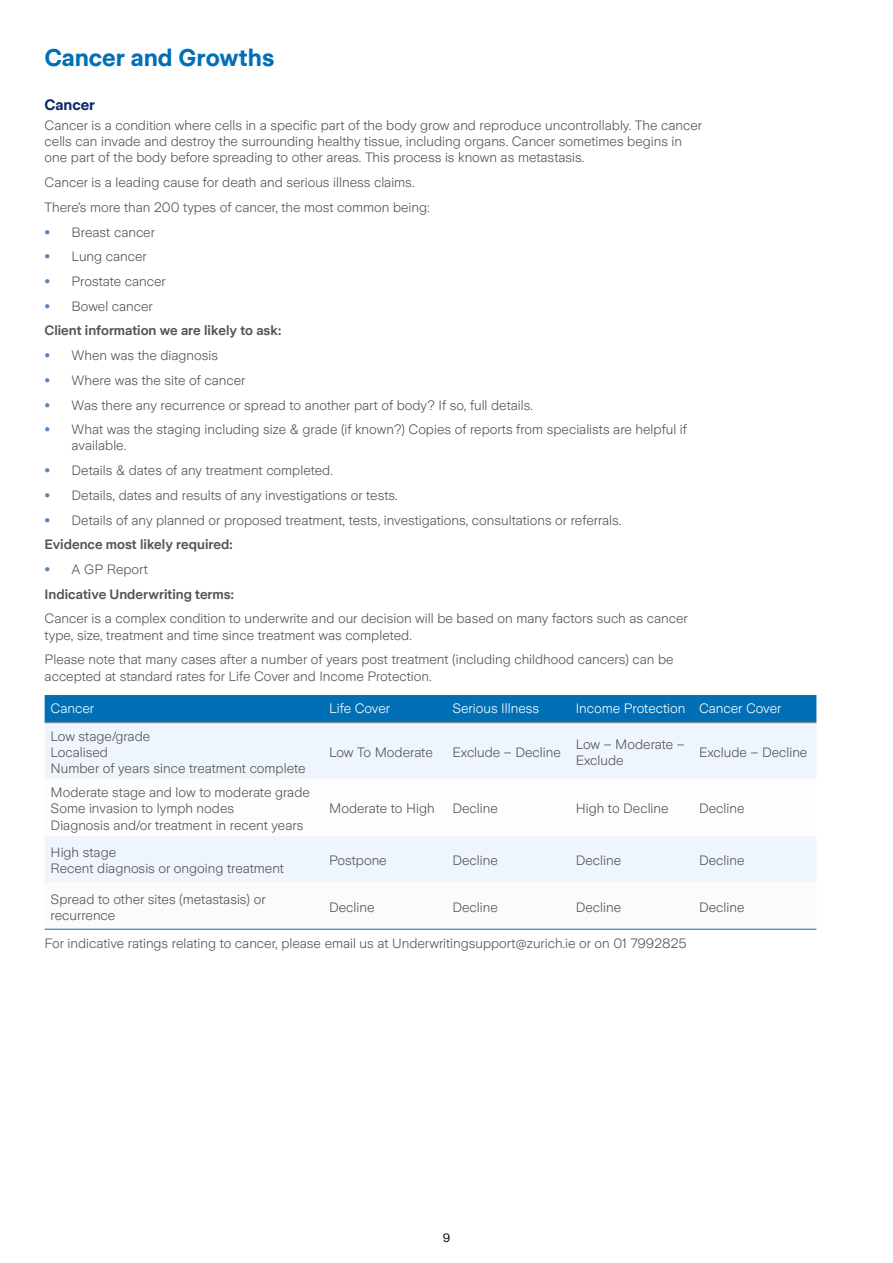
<style>
.page{position:relative;width:893px;height:1263px;background:#fff}
.page>*{position:absolute;margin:0;border:0;box-sizing:border-box;transform-origin:0 0}
.t1{font:700 24px "Zurich Sans";color:#006fb6}
.t2{font:700 15px "Zurich Sans";color:#0c2a64}
.t3{font:300 13.5px/16.2px "Zurich Sans";color:#535454}
.t4{font:600 13.5px/24.8px "Zurich Sans";color:#535454}
.t5{font:300 13.5px "Zurich Sans";color:#fff}
.t6{font:12px "Zurich Sans";color:#000}
.s1{font-weight:700;color:#4e86c4}
.s2{font-weight:300}
.s3{font-weight:600}
</style>
<div class="page">
<div style="left:45px;top:695px;width:771px;height:27px;background:#006fb6"></div>
<div style="left:45px;top:723px;width:771px;height:159px;background:#eff5fc"></div>
<svg style="left:45px;top:779px;width:771px;height:57px"></svg>
<svg style="left:45px;top:928px;width:771px;height:1px"></svg>
<hr style="left:45px;top:722px;width:278px;height:1px;background:#818383">
<hr style="left:323px;top:722px;width:123px;height:1px;background:#818383">
<hr style="left:446px;top:722px;width:124px;height:1px;background:#818383">
<hr style="left:570px;top:722px;width:123px;height:1px;background:#818383">
<hr style="left:693px;top:722px;width:123px;height:1px;background:#818383">
<hr style="left:45px;top:929px;width:278px;height:1px;background:#006fb6">
<hr style="left:323px;top:929px;width:123px;height:1px;background:#006fb6">
<hr style="left:446px;top:929px;width:124px;height:1px;background:#006fb6">
<hr style="left:570px;top:929px;width:123px;height:1px;background:#006fb6">
<hr style="left:693px;top:929px;width:123px;height:1px;background:#006fb6">
<h1 class="t1" style="left:45px;top:45px;width:231px">Cancer and Growths</h1>
<p class="t2" style="left:45px;top:96px;width:52px">Cancer</p>
<p class="t3" style="left:45px;top:118px;width:659px">Cancer is a condition where cells in a specific part of the body grow and reproduce uncontrollably. The cancer cells can invade and destroy the surrounding healthy tissue, including organs. Cancer sometimes begins in one part of the body before spreading to other areas. This process is known as metastasis.</p>
<p class="t3" style="left:45px;top:170px;width:387px;line-height:24.8px">Cancer is a leading cause for death and serious illness claims.<br>There’s more than 200 types of cancer, the most common being:</p>
<p class="t3" style="left:45px;top:224px;width:112px"><span class="s1">•</span> Breast cancer</p>
<p class="t3" style="left:45px;top:249px;width:104px"><span class="s1">•</span> Lung cancer</p>
<p class="t3" style="left:45px;top:273px;width:123px"><span class="s1">•</span> Prostate cancer</p>
<p class="t4" style="left:45px;top:294px;width:238px"><span class="s1">•</span> <span class="s2">Bowel cancer<br></span>Client information we are likely to ask:</p>
<p class="t3" style="left:45px;top:348px;width:175px"><span class="s1">•</span> When was the diagnosis</p>
<p class="t3" style="left:45px;top:372px;width:202px"><span class="s1">•</span> Where was the site of cancer</p>
<p class="t3" style="left:45px;top:397px;width:490px"><span class="s1">•</span> Was there any recurrence or spread to another part of body? If so, full details.</p>
<p class="t3" style="left:72px;top:422px;width:617px;text-indent:-27px"><span class="s1">•</span> What was the staging including size &amp; grade (if known?) Copies of reports from specialists are helpful if available.</p>
<p class="t3" style="left:45px;top:463px;width:290px"><span class="s1">•</span> Details &amp; dates of any treatment completed.</p>
<p class="t3" style="left:45px;top:487px;width:355px"><span class="s1">•</span> Details, dates and results of any investigations or tests.</p>
<p class="t3" style="left:45px;top:508px;width:578px;line-height:24.8px"><span class="s1">•</span> Details of any planned or proposed treatment, tests, investigations, consultations or referrals.<br><span class="s3">Evidence most likely required:</span></p>
<p class="t4" style="left:45px;top:557px;width:191px"><span class="s1">•</span> <span class="s2">A GP Report<br></span>Indicative Underwriting terms:</p>
<p class="t3" style="left:45px;top:611px;width:645px">Cancer is a complex condition to underwrite and our decision will be based on many factors such as cancer type, size, treatment and time since treatment was completed.</p>
<p class="t3" style="left:45px;top:652px;width:630px">Please note that many cases after a number of years post treatment (including childhood cancers) can be accepted at standard rates for Life Cover and Income Protection.</p>
<p class="t5" style="left:51px;top:701px;width:45px">Cancer</p>
<p class="t5" style="left:329px;top:701px;width:62px">Life Cover</p>
<p class="t5" style="left:452px;top:701px;width:88px">Serious Illness</p>
<p class="t5" style="left:576px;top:701px;width:207px">Income Protection Cancer Cover</p>
<p class="t3" style="left:51px;top:728px;width:256px">Low stage/grade<br>Localised<br>Number of years since treatment complete</p>
<p class="t3" style="left:329px;top:744px;width:105px">Low To Moderate</p>
<p class="t3" style="left:452px;top:744px;width:110px">Exclude – Decline</p>
<p class="t3" style="left:576px;top:736px;width:111px">Low – Moderate –<br>Exclude</p>
<p class="t3" style="left:699px;top:744px;width:110px">Exclude – Decline</p>
<p class="t3" style="left:51px;top:785px;width:261px">Moderate stage and low to moderate grade<br>Some invasion to lymph nodes<br>Diagnosis and/or treatment in recent years</p>
<p class="t3" style="left:329px;top:801px;width:107px">Moderate to High</p>
<p class="t3" style="left:452px;top:801px;width:47px">Decline</p>
<p class="t3" style="left:576px;top:801px;width:94px">High to Decline</p>
<p class="t3" style="left:699px;top:801px;width:47px">Decline</p>
<p class="t3" style="left:51px;top:844px;width:235px">High stage<br>Recent diagnosis or ongoing treatment</p>
<p class="t3" style="left:329px;top:852px;width:59px">Postpone</p>
<p class="t3" style="left:452px;top:852px;width:47px">Decline</p>
<p class="t3" style="left:576px;top:852px;width:47px">Decline</p>
<p class="t3" style="left:699px;top:852px;width:47px">Decline</p>
<p class="t3" style="left:51px;top:891px;width:216px">Spread to other sites (metastasis) or recurrence</p>
<p class="t3" style="left:329px;top:899px;width:47px">Decline</p>
<p class="t3" style="left:452px;top:899px;width:47px">Decline</p>
<p class="t3" style="left:576px;top:899px;width:47px">Decline</p>
<p class="t3" style="left:699px;top:899px;width:47px">Decline</p>
<p class="t3" style="left:45px;top:936px;width:643px">For indicative ratings relating to cancer, please email us at Underwritingsupport@zurich.ie or on 01 7992825</p>
<p class="t6" style="left:443px;top:1231px;width:9px">9</p>
</div>
